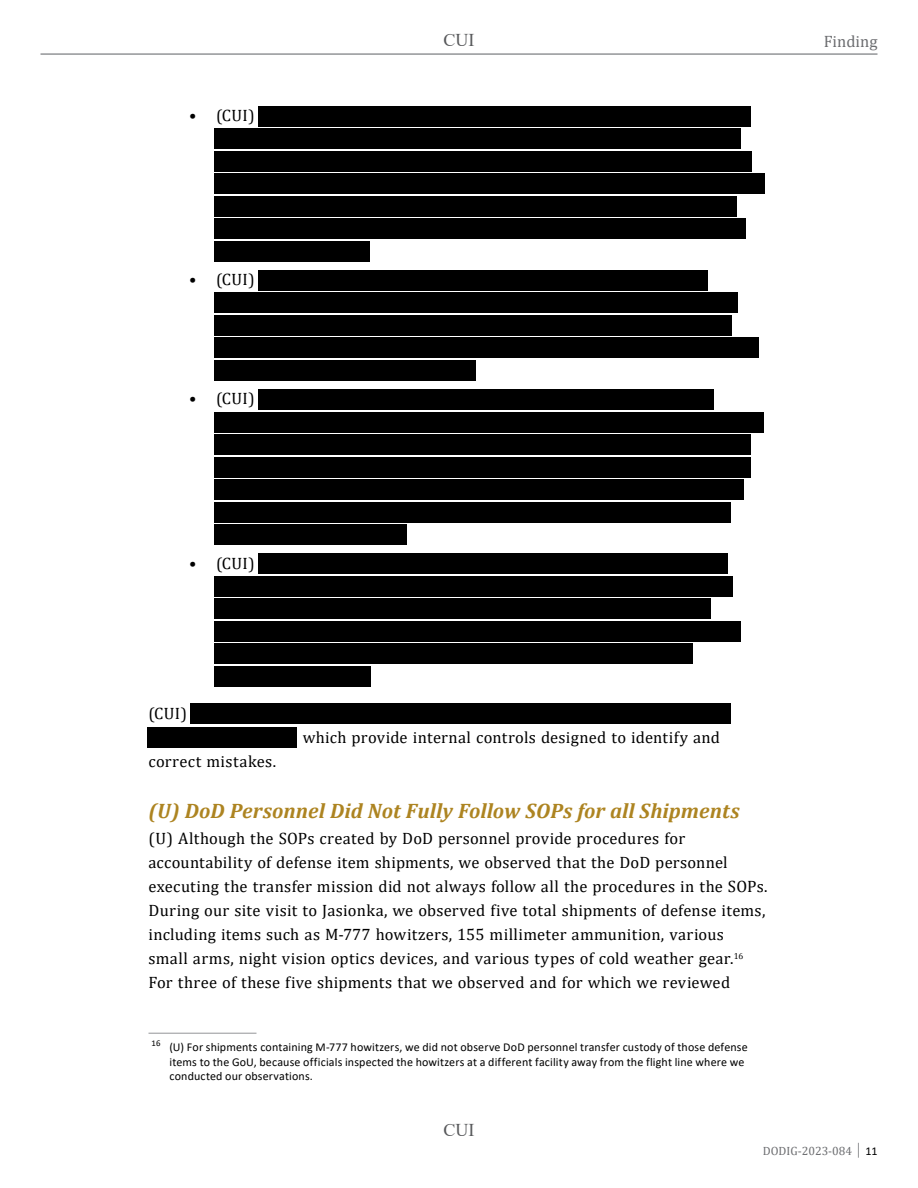
<style>
.page{position:relative;width:918px;height:1188px;background:#fff}
.page>*{position:absolute;margin:0;border:0;box-sizing:border-box;transform-origin:0 0}
.t1{font:italic 700 21px "Cambria";letter-spacing:.005em;color:#ad8421}
.t2{font:18px "Times New Roman";color:#58595b}
.t3{font:16.5px/24px "Cambria";letter-spacing:.015em;color:#000}
.t4{font:16.5px "Cambria";color:#6d6e71}
.t5{font:12px/14.4px "Calibri";letter-spacing:.01em;color:#000}
.t6{font:12px "Cambria";color:#6d6e71}
.s1{font-family:"Calibri";color:#000}
</style>
<div class="page">
<hr style="left:40px;top:53px;width:838px;height:2px;background:#939598">
<hr style="left:148px;top:1033px;width:108px;height:1px;background:#939598">
<div style="left:258px;top:106px;width:492px;height:20px;background:#000"></div>
<div style="left:214px;top:128px;width:527px;height:21px;background:#000"></div>
<div style="left:214px;top:151px;width:538px;height:20px;background:#000"></div>
<div style="left:214px;top:173px;width:551px;height:21px;background:#000"></div>
<div style="left:214px;top:196px;width:523px;height:20px;background:#000"></div>
<div style="left:214px;top:218px;width:532px;height:21px;background:#000"></div>
<div style="left:214px;top:241px;width:156px;height:20px;background:#000"></div>
<div style="left:258px;top:270px;width:450px;height:21px;background:#000"></div>
<div style="left:214px;top:293px;width:524px;height:20px;background:#000"></div>
<div style="left:214px;top:315px;width:518px;height:21px;background:#000"></div>
<div style="left:214px;top:338px;width:545px;height:20px;background:#000"></div>
<div style="left:214px;top:360px;width:262px;height:21px;background:#000"></div>
<div style="left:258px;top:389px;width:455px;height:21px;background:#000"></div>
<div style="left:214px;top:412px;width:550px;height:20px;background:#000"></div>
<div style="left:214px;top:434px;width:537px;height:21px;background:#000"></div>
<div style="left:214px;top:457px;width:537px;height:20px;background:#000"></div>
<div style="left:214px;top:479px;width:530px;height:21px;background:#000"></div>
<div style="left:214px;top:502px;width:517px;height:20px;background:#000"></div>
<div style="left:214px;top:524px;width:193px;height:21px;background:#000"></div>
<div style="left:258px;top:554px;width:469px;height:20px;background:#000"></div>
<div style="left:214px;top:576px;width:519px;height:21px;background:#000"></div>
<div style="left:214px;top:599px;width:497px;height:20px;background:#000"></div>
<div style="left:214px;top:621px;width:527px;height:21px;background:#000"></div>
<div style="left:214px;top:644px;width:479px;height:20px;background:#000"></div>
<div style="left:214px;top:666px;width:157px;height:21px;background:#000"></div>
<div style="left:191px;top:704px;width:540px;height:20px;background:#000"></div>
<div style="left:147px;top:728px;width:149px;height:20px;background:#000"></div>
<p class="t3" style="left:189px;top:103px;width:67px">• (CUI)</p>
<p class="t2" style="left:444px;top:28px;width:32px">CUI</p>
<p class="t4" style="left:824px;top:31px;width:55px">Finding</p>
<p class="t3" style="left:189px;top:267px;width:67px">• (CUI)</p>
<p class="t3" style="left:189px;top:387px;width:67px">• (CUI)</p>
<p class="t3" style="left:189px;top:551px;width:67px">• (CUI)</p>
<p class="t3" style="left:149px;top:701px;width:40px">(CUI)</p>
<p class="t3" style="left:303px;top:725px;width:419px">which provide internal controls designed to identify and</p>
<p class="t3" style="left:149px;top:749px;width:129px">correct mistakes.</p>
<p class="t1" style="left:148px;top:796px;width:593px">(U) DoD Personnel Did Not Fully Follow SOPs for all Shipments</p>
<p class="t3" style="left:148px;top:827px;width:621px">(U) Although the SOPs created by DoD personnel provide procedures for accountability of defense item shipments, we observed that the DoD personnel executing the transfer mission did not always follow all the procedures in the SOPs.<br>During our site visit to Jasionka, we observed five total shipments of defense items, including items such as M-777 howitzers, 155 millimeter ammunition, various<br>small arms, night vision optics devices, and various types of cold weather gear.<sup>16<br></sup>For three of these five shipments that we observed and for which we reviewed</p>
<p class="t5" style="left:170px;top:1040px;width:580px;text-indent:-18px"><sup>16</sup> (U) For shipments containing M-777 howitzers, we did not observe DoD personnel transfer custody of those defense items to the GoU, because officials inspected the howitzers at a different facility away from the flight line where we conducted our observations.</p>
<p class="t2" style="left:444px;top:1117px;width:32px">CUI</p>
<p class="t6" style="left:763px;top:1143px;width:116px">DODIG-2023-084 │ <span class="s1">11</span></p>
</div>
